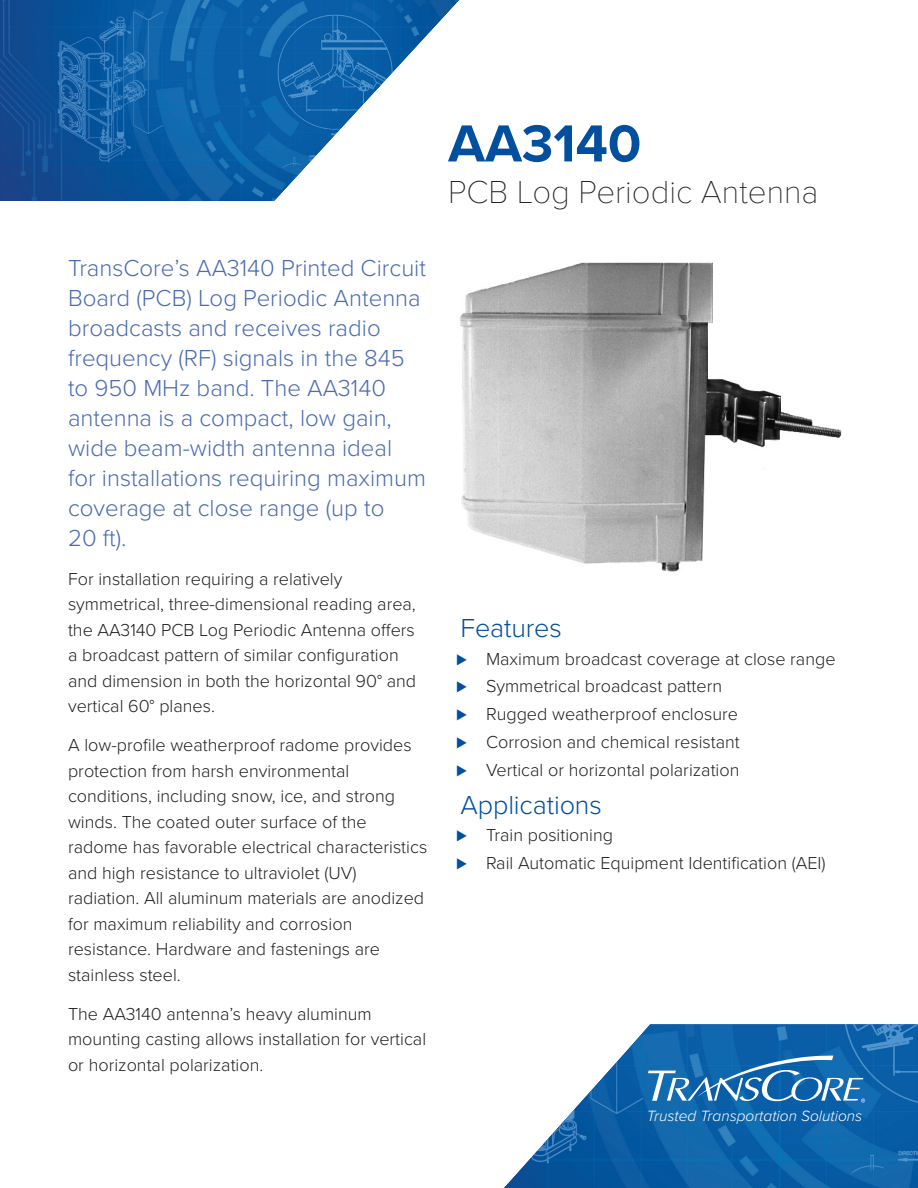
<style>
.page{position:relative;width:918px;height:1188px;background:#fff}
.page>*{position:absolute;margin:0;border:0;box-sizing:border-box;transform-origin:0 0}
.Header_-_Product_Nam{font:700 54px "Proxima Nova";color:#014f9e}
.Header_-_Product_Des{font:100 33px "Proxima Nova T";color:#231f20}
.Body_-_Subhead{font:300 27px "Proxima Nova";letter-spacing:-.005em;color:#014f9e}
.Lead_Paragraph{font:300 24px/30px "Proxima Nova";color:#4b6cb0}
.Body_Copy{font:300 18px/25.5px "Proxima Nova";color:#231f20}
.t1{font:italic 300 15.45px "Proxima Nova";color:#fff}
.s1{color:#014f9e}
</style>
<div class="page">
<img style="left:460px;top:262px;width:382px;height:310px">
<img style="left:0;top:0;width:459px;height:201px">
<img style="left:504px;top:1024px;width:414px;height:164px">
<svg style="left:648px;top:1056px;width:217px;height:47px;background:#3b82bb"></svg>
<p class="Lead_Paragraph" style="left:68px;top:251px;width:360px">TransCore’s AA3140 Printed Circuit<br>Board (PCB) Log Periodic Antenna broadcasts and receives radio frequency (RF) signals in the 845 to 950 MHz band. The AA3140 antenna is a compact, low gain, wide beam-width antenna ideal<br>for installations requiring maximum coverage at close range (up to<br>20 ft).</p>
<p class="Body_Copy" style="left:68px;top:565px;width:350px">For installation requiring a relatively symmetrical, three-dimensional reading area, the AA3140 PCB Log Periodic Antenna offers a broadcast pattern of similar configuration and dimension in both the horizontal 90° and vertical 60° planes.</p>
<p class="Body_Copy" style="left:68px;top:731px;width:361px">A low-profile weatherproof radome provides protection from harsh environmental conditions, including snow, ice, and strong winds. The coated outer surface of the radome has favorable electrical characteristics and high resistance to ultraviolet (UV) radiation. All aluminum materials are anodized for maximum reliability and corrosion resistance. Hardware and fastenings are stainless steel.</p>
<p class="Body_Copy" style="left:68px;top:1000px;width:360px">The AA3140 antenna’s heavy aluminum mounting casting allows installation for vertical or horizontal polarization.</p>
<p class="Header_-_Product_Nam" style="left:448px;top:103px;width:195px">AA3140</p>
<p class="Header_-_Product_Des" style="left:448px;top:168px;width:372px">PCB Log Periodic Antenna</p>
<p class="Body_-_Subhead" style="left:461px;top:608px;width:103px">Features</p>
<p class="Body_Copy" style="left:456px;top:645px;width:381px"><span class="s1">⊲</span> Maximum broadcast coverage at close range</p>
<p class="Body_Copy" style="left:456px;top:673px;width:268px"><span class="s1">⊲</span> Symmetrical broadcast pattern</p>
<p class="Body_Copy" style="left:456px;top:700px;width:283px"><span class="s1">⊲</span> Rugged weatherproof enclosure</p>
<p class="Body_Copy" style="left:456px;top:728px;width:285px"><span class="s1">⊲</span> Corrosion and chemical resistant</p>
<p class="Body_Copy" style="left:456px;top:756px;width:285px"><span class="s1">⊲</span> Vertical or horizontal polarization</p>
<p class="Body_-_Subhead" style="left:460px;top:785px;width:143px">Applications</p>
<p class="Body_Copy" style="left:456px;top:822px;width:159px"><span class="s1">⊲</span> Train positioning</p>
<p class="Body_Copy" style="left:456px;top:850px;width:371px"><span class="s1">⊲</span> Rail Automatic Equipment Identification (AEI)</p>
<p class="t1" style="left:647px;top:1104px;width:217px">Trusted Transportation Solutions</p>
</div>
